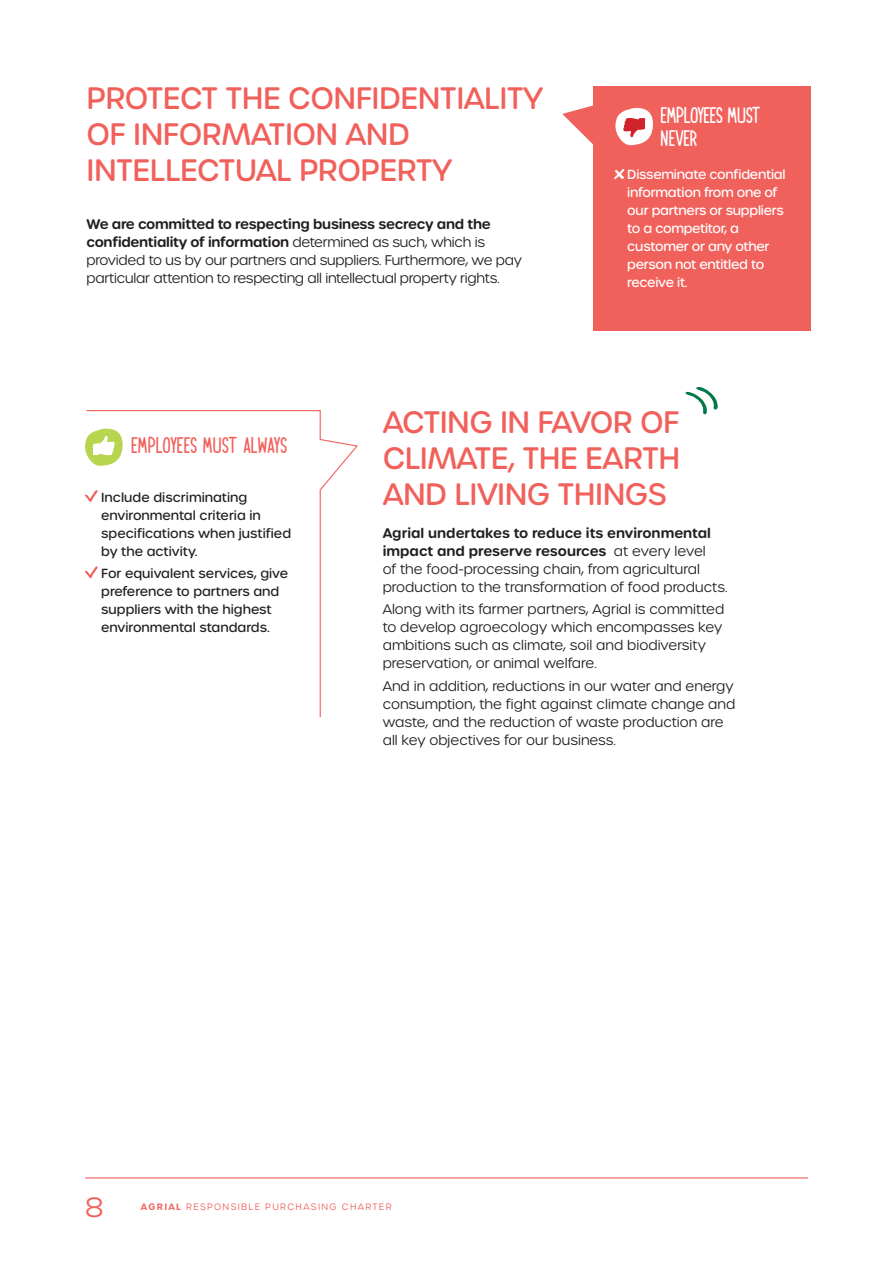
<style>
.page{position:relative;width:893px;height:1263px;background:#fff}
.page>*{position:absolute;margin:0;border:0;box-sizing:border-box;transform-origin:0 0}
.t1{font:500 30px/36px "Urbane Rounded";letter-spacing:-.02em;color:#f1615c}
.t2{font:300 27px "Urbane Rounded";color:#f1615c}
.t3{font:22.5px "Organic Teabags";letter-spacing:-.01em;color:#f1615c}
.t4{font:22.5px/22.5px "Organic Teabags";letter-spacing:-.02em;color:#fff}
.t5{font:300 13.5px/18px "Urbane Rounded";color:#231f20}
.t6{font:300 13.5px/18px "Urbane Rounded";letter-spacing:-.02em;color:#231f20}
.t7{font:500 12.75px/18px "Urbane Rounded";color:#231f20}
.t8{font:500 12.75px/18px "Urbane Rounded";letter-spacing:-.02em;color:#fff}
.t9{font:300 9px "Urbane Rounded";letter-spacing:.15em;color:#f1615c}
.s1{font-weight:600}
</style>
<div class="page">
<hr style="left:85px;top:1177px;width:723px;height:1px;background:#f1615c">
<svg style="left:686px;top:387px;width:32px;height:27px"></svg>
<svg style="left:86px;top:410px;width:272px;height:308px"></svg>
<svg style="left:85px;top:490px;width:13px;height:12px"></svg>
<svg style="left:85px;top:566px;width:13px;height:12px"></svg>
<svg style="left:85px;top:427px;width:38px;height:39px"></svg>
<div style="left:593px;top:86px;width:217px;height:245px;background:#f1615c"></div>
<svg style="left:614px;top:169px;width:10px;height:11px"></svg>
<svg style="left:562px;top:105px;width:91px;height:41px"></svg>
<p class="t1" style="left:87px;top:80px;width:458px">PROTECT THE CONFIDENTIALITY<br>OF INFORMATION AND<br>INTELLECTUAL PROPERTY</p>
<p class="t6" style="left:87px;top:216px;width:437px"><span class="s1">We are committed to respecting business secrecy and the confidentiality of information</span> determined as such, which is provided to us by our partners and suppliers. Furthermore, we pay particular attention to respecting all intellectual property rights.</p>
<p class="t4" style="left:661px;top:104px;width:102px">EMPLOYEES MUST<br>NEVER</p>
<p class="t8" style="left:627px;top:166px;width:160px">Disseminate confidential information from one of our partners or suppliers to a competitor, a customer or any other person not entitled to receive it.</p>
<p class="t3" style="left:132px;top:433px;width:157px">EMPLOYEES MUST ALWAYS</p>
<p class="t7" style="left:101px;top:488px;width:191px">Include discriminating environmental criteria in specifications when justified by the activity.</p>
<p class="t7" style="left:101px;top:565px;width:189px">For equivalent services, give preference to partners and suppliers with the highest environmental standards.</p>
<p class="t1" style="left:383px;top:404px;width:299px;text-align:justify">ACTING IN FAVOR OF CLIMATE, THE EARTH AND LIVING THINGS</p>
<p class="t5" style="left:383px;top:524px;width:346px"><span class="s1">Agrial undertakes to reduce its environmental impact and preserve resources</span> at every level<br>of the food-processing chain, from agricultural production to the transformation of food products.</p>
<p class="t5" style="left:383px;top:600px;width:343px">Along with its farmer partners, Agrial is committed to develop agroecology which encompasses key ambitions such as climate, soil and biodiversity preservation, or animal welfare.</p>
<p class="t5" style="left:383px;top:677px;width:354px">And in addition, reductions in our water and energy consumption, the fight against climate change and waste, and the reduction of waste production are all key objectives for our business.</p>
<h2 class="t2" style="left:85px;top:1189px;width:20px">8</h2>
<p class="t9" style="left:141px;top:1201px;width:252px"><span class="s1">AGRIAL</span> RESPONSIBLE PURCHASING CHARTER</p>
</div>
